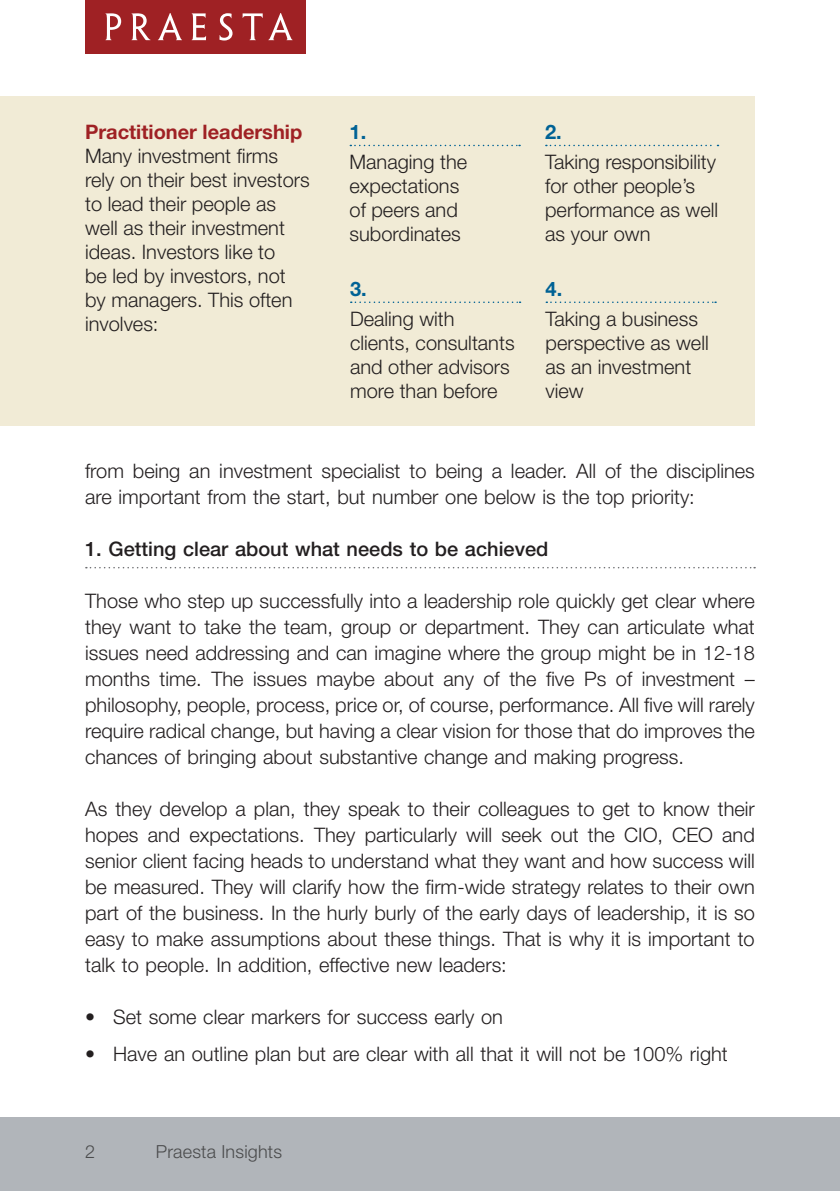
<style>
.page{position:relative;width:840px;height:1191px;background:#fff}
.page>*{position:absolute;margin:0;border:0;box-sizing:border-box;transform-origin:0 0}
.body{font:300 20px/26px "Helvetica Neue LT Std";color:#231f20}
.heads1{font:300 20px/24px "Helvetica Neue LT Std";color:#231f20}
.subheads{font:500 20px "Helvetica Neue LT Std";color:#231f20}
.heads1-2{font:700 20px "Helvetica Neue LT Std";color:#9f2124}
.body-2{font:700 20px "Helvetica Neue LT Std";color:#006295}
.t1{font:300 18px "Helvetica Neue LT Std";letter-spacing:.01em;color:#4b4c4d}
</style>
<div class="page">
<div style="left:85px;top:0;width:220px;height:54px;background:#9f2124"></div>
<svg style="left:105px;top:13px;width:16px;height:27px"></svg>
<svg style="left:131px;top:13px;width:19px;height:27px"></svg>
<svg style="left:158px;top:13px;width:24px;height:27px"></svg>
<svg style="left:191px;top:13px;width:15px;height:27px"></svg>
<svg style="left:219px;top:13px;width:13px;height:28px"></svg>
<svg style="left:242px;top:13px;width:20px;height:27px"></svg>
<svg style="left:268px;top:13px;width:24px;height:27px"></svg>
<div style="left:0;top:1117px;width:839px;height:74px;background:#b1b5ba"></div>
<div style="left:0;top:96px;width:754px;height:329px;background:#f1ebd6"></div>
<svg style="left:86px;top:567px;width:668px;height:1px"></svg>
<svg style="left:350px;top:145px;width:170px;height:1px"></svg>
<svg style="left:545px;top:145px;width:173px;height:1px"></svg>
<svg style="left:350px;top:301px;width:170px;height:2px"></svg>
<svg style="left:546px;top:301px;width:169px;height:2px"></svg>
<p class="heads1-2" style="left:85px;top:120px;width:218px">Practitioner leadership</p>
<p class="heads1" style="left:85px;top:143px;width:226px">Many investment firms rely on their best investors to lead their people as well as their investment ideas. Investors like to<br>be led by investors, not by managers. This often involves:</p>
<p class="body-2" style="left:349px;top:120px;width:18px">1.</p>
<p class="body" style="left:349px;top:149px;width:119px;line-height:24px">Managing the expectations of peers and subordinates</p>
<p class="body-2" style="left:350px;top:276px;width:18px">3.</p>
<p class="body" style="left:350px;top:306px;width:166px;line-height:24px">Dealing with clients, consultants and other advisors more than before</p>
<p class="body-2" style="left:545px;top:120px;width:18px">2.</p>
<p class="body" style="left:545px;top:149px;width:174px;line-height:24px">Taking responsibility for other people’s performance as well as your own</p>
<p class="body-2" style="left:545px;top:276px;width:18px">4.</p>
<p class="body" style="left:545px;top:306px;width:164px;line-height:24px">Taking a business perspective as well as an investment view</p>
<p class="body" style="left:85px;top:457px;width:670px">from being an investment specialist to being a leader. All of the disciplines are important from the start, but number one below is the top priority:</p>
<p class="subheads" style="left:85px;top:536px;width:464px">1. Getting clear about what needs to be achieved</p>
<p class="body" style="left:85px;top:587px;width:671px;text-align:justify">Those who step up successfully into a leadership role quickly get clear where they want to take the team, group or department. They can articulate what issues need addressing and can imagine where the group might be in 12-18 months time. The issues maybe about any of the five Ps of investment – philosophy, people, process, price or, of course, performance. All five will rarely require radical change, but having a clear vision for those that do improves the chances of bringing about substantive change and making progress.</p>
<p class="body" style="left:85px;top:795px;width:671px;text-align:justify">As they develop a plan, they speak to their colleagues to get to know their hopes and expectations. They particularly will seek out the CIO, CEO and senior client facing heads to understand what they want and how success will be measured. They will clarify how the firm-wide strategy relates to their own part of the business. In the hurly burly of the early days of leadership, it is so easy to make assumptions about these things. That is why it is important to talk to people. In addition, effective new leaders:</p>
<p class="body" style="left:85px;top:1003px;width:419px">• Set some clear markers for success early on</p>
<p class="body" style="left:85px;top:1040px;width:643px">• Have an outline plan but are clear with all that it will not be 100% right</p>
<p class="t1" style="left:85px;top:1141px;width:12px">2</p>
<p class="t1" style="left:156px;top:1141px;width:128px">Praesta Insights</p>
</div>
